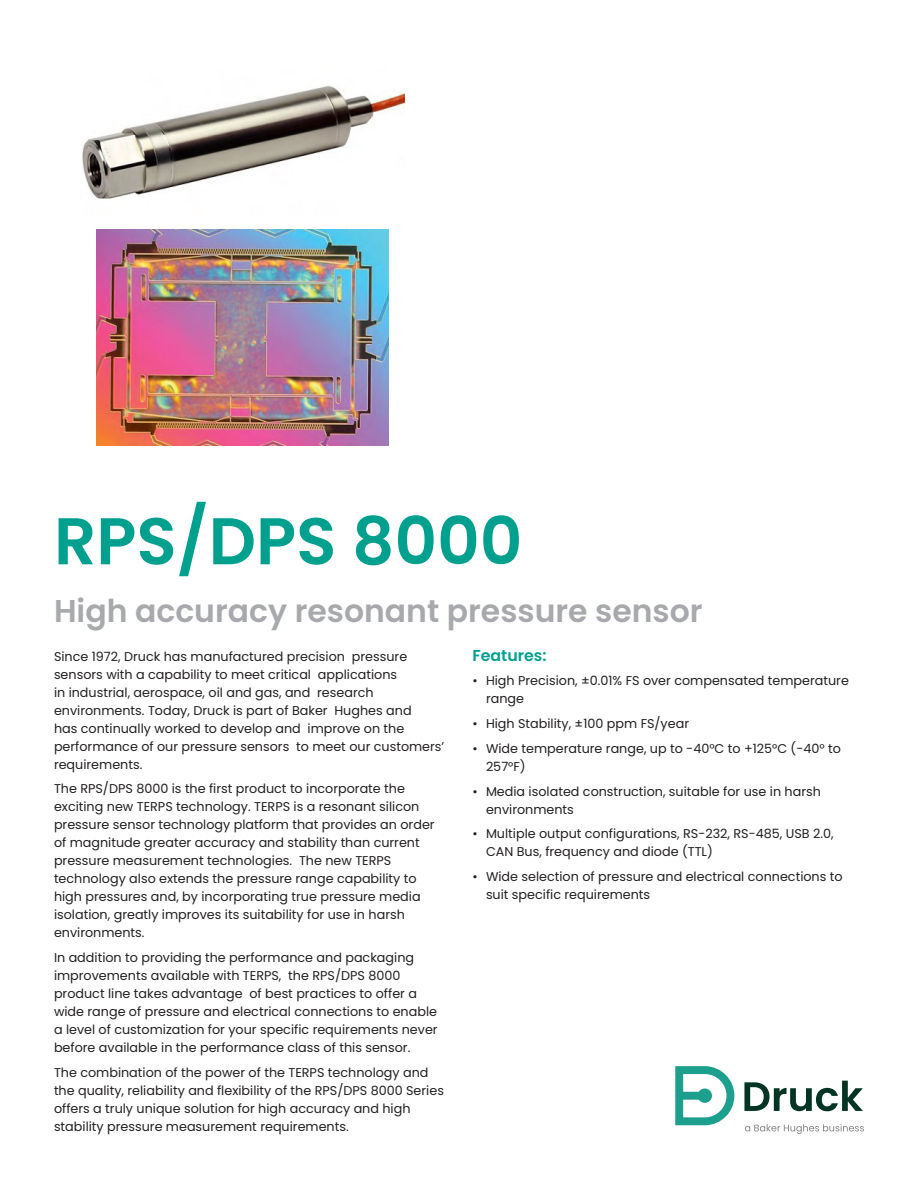
<style>
.page{position:relative;width:918px;height:1188px;background:#fff}
.page>*{position:absolute;margin:0;border:0;box-sizing:border-box;transform-origin:0 0}
.t1{font:600 66px "Poppins";color:#00a08f}
.t2{font:600 31.5px "Poppins";color:#a8a9ad}
.t3{font:600 15.75px "Poppins";color:#00a08f}
.t4{font:12.75px/18px "Poppins";color:#231f20}
</style>
<div class="page">
<img style="left:96px;top:230px;width:292px;height:216px">
<img style="left:82px;top:85px;width:323px;height:114px">
<svg style="left:675px;top:1066px;width:59px;height:59px"></svg>
<svg style="left:744px;top:1081px;width:119px;height:30px"></svg>
<svg style="left:745px;top:1124px;width:119px;height:10px"></svg>
<h1 class="t1" style="left:54px;top:502px;width:470px">RPS/DPS 8000</h1>
<h2 class="t2" style="left:54px;top:593px;width:650px">High accuracy resonant pressure sensor</h2>
<p class="t4" style="left:54px;top:647px;width:392px">Since 1972, Druck has manufactured precision pressure sensors with a capability to meet critical applications<br>in industrial, aerospace, oil and gas, and research environments. Today, Druck is part of Baker Hughes and<br>has continually worked to develop and improve on the performance of our pressure sensors to meet our customers’ requirements.</p>
<p class="t4" style="left:54px;top:780px;width:382px">The RPS/DPS 8000 is the first product to incorporate the exciting new TERPS technology. TERPS is a resonant silicon pressure sensor technology platform that provides an order of magnitude greater accuracy and stability than current pressure measurement technologies. The new TERPS technology also extends the pressure range capability to high pressures and, by incorporating true pressure media isolation, greatly improves its suitability for use in harsh environments.</p>
<p class="t4" style="left:54px;top:949px;width:385px">In addition to providing the performance and packaging improvements available with TERPS, the RPS/DPS 8000 product line takes advantage of best practices to offer a wide range of pressure and electrical connections to enable a level of customization for your specific requirements never before available in the performance class of this sensor.</p>
<p class="t4" style="left:54px;top:1064px;width:392px">The combination of the power of the TERPS technology and the quality, reliability and flexibility of the RPS/DPS 8000 Series offers a truly unique solution for high accuracy and high stability pressure measurement requirements.</p>
<p class="t3" style="left:472px;top:646px;width:76px">Features:</p>
<p class="t4" style="left:486px;top:672px;width:364px;text-indent:-14px">• High Precision, ±0.01% FS over compensated temperature range</p>
<p class="t4" style="left:472px;top:715px;width:218px">• High Stability, ±100 ppm FS/year</p>
<p class="t4" style="left:486px;top:740px;width:356px;text-indent:-14px">• Wide temperature range, up to -40°C to +125°C (-40° to<br>257°F)</p>
<p class="t4" style="left:486px;top:782px;width:336px;text-indent:-14px">• Media isolated construction, suitable for use in harsh environments</p>
<p class="t4" style="left:486px;top:825px;width:349px;text-indent:-14px">• Multiple output configurations, RS-232, RS-485, USB 2.0,<br>CAN Bus, frequency and diode (TTL)</p>
<p class="t4" style="left:486px;top:868px;width:358px;text-indent:-14px">• Wide selection of pressure and electrical connections to suit specific requirements</p>
</div>
